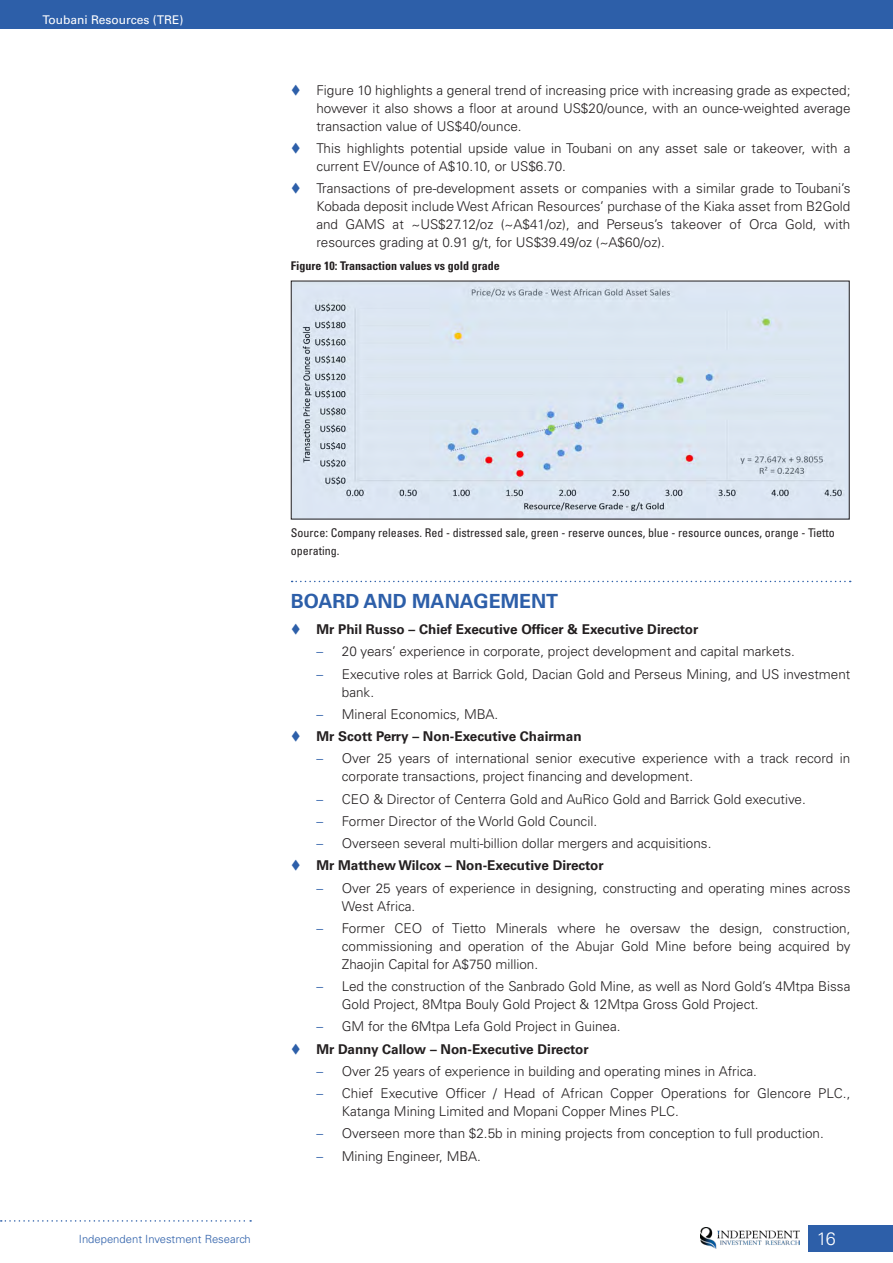
<style>
.page{position:relative;width:893px;height:1263px;background:#fff}
.page>*{position:absolute;margin:0;border:0;box-sizing:border-box;transform-origin:0 0}
.t1{font:700 19.5px "Univers LT Std";color:#2d5fa9}
.t2{font:300 18px "Univers LT Std";color:#fff}
.t3{font:300 13.5px/18px "Univers LT Std";color:#231f20}
.t4{font:700 13.5px/22.2px "Univers LT Std";color:#231f20}
.t5{font:condensed 12px/18px "Univers LT Std";color:#231f20}
.t6{font:700 condensed 12px "Univers LT Std";color:#231f20}
.t7{font:12px "Univers LT Std";color:#fff}
.t8{font:300 11.25px "Univers LT Std";color:#2d5fa9}
.s1{color:#2d5fa9}
.s2{font-weight:300;color:#2d5fa9}
.s3{font-weight:300}
.s4{font-weight:700}
</style>
<div class="page">
<div style="left:808px;top:1225px;width:85px;height:26px;background:#2d5fa9"></div>
<div style="left:0;top:0;width:893px;height:28px;background:#2d5fa9"></div>
<img style="left:700px;top:1227px;width:99px;height:21px">
<svg style="left:1px;top:1220px;width:250px;height:2px"></svg>
<svg style="left:292px;top:581px;width:559px;height:1px"></svg>
<img style="left:293px;top:283px;width:555px;height:234px">
<div style="left:291px;top:281px;width:559px;height:238px;border:1px solid #231f20"></div>
<svg style="left:292px;top:508px;width:8px;height:10px"></svg>
<p class="t7" style="left:43px;top:13px;width:143px">Toubani Resources (TRE)</p>
<p class="t3" style="left:316px;top:81px;width:536px;text-align:justify">Figure 10 highlights a general trend of increasing price with increasing grade as expected; however it also shows a floor at around US$20/ounce, with an ounce-weighted average transaction value of US$40/ounce.</p>
<p class="t3" style="left:316px;top:139px;width:536px">This highlights potential upside value in Toubani on any asset sale or takeover, with a current EV/ounce of A$10.10, or US$6.70.</p>
<p class="t3" style="left:316px;top:180px;width:536px;text-align:justify">Transactions of pre-development assets or companies with a similar grade to Toubani’s Kobada deposit include West African Resources’ purchase of the Kiaka asset from B2Gold and GAMS at ~US$27.12/oz (~A$41/oz), and Perseus’s takeover of Orca Gold, with resources grading at 0.91 g/t, for US$39.49/oz (~A$60/oz).</p>
<p class="t6" style="left:291px;top:258px;width:211px">Figure 10: Transaction values vs gold grade</p>
<p class="t8" style="left:79px;top:1232px;width:173px">Independent Investment Research</p>
<p class="t5" style="left:291px;top:523px;width:545px">Source: Company releases. Red - distressed sale, green - reserve ounces, blue - resource ounces, orange - Tietto operating.</p>
<h1 class="t1" style="left:291px;top:589px;width:269px">BOARD AND MANAGEMENT</h1>
<p class="t4" style="left:316px;top:618px;width:384px">Mr Phil Russo – Chief Executive Officer &amp; Executive Director</p>
<p class="t3" style="left:316px;top:643px;width:480px"><span class="s1">–</span> 20 years’ experience in corporate, project development and capital markets.</p>
<p class="t3" style="left:342px;top:665px;width:510px;text-indent:-26px"><span class="s1">–</span> Executive roles at Barrick Gold, Dacian Gold and Perseus Mining, and US investment bank.</p>
<p class="t4" style="left:316px;top:703px;width:267px"><span class="s2">–</span> <span class="s3">Mineral Economics, MBA.<br></span>Mr Scott Perry – Non-Executive Chairman</p>
<p class="t3" style="left:342px;top:750px;width:510px;text-indent:-26px"><span class="s1">–</span> Over 25 years of international senior executive experience with a track record in corporate transactions, project financing and development.</p>
<p class="t3" style="left:316px;top:790px;width:491px"><span class="s1">–</span> CEO &amp; Director of Centerra Gold and AuRico Gold and Barrick Gold executive.</p>
<p class="t3" style="left:316px;top:812px;width:282px"><span class="s1">–</span> Former Director of the World Gold Council.</p>
<p class="t3" style="left:316px;top:832px;width:397px;line-height:22.2px"><span class="s1">–</span> Overseen several multi-billion dollar mergers and acquisitions.<br><span class="s4">Mr Matthew Wilcox – Non-Executive Director</span></p>
<p class="t3" style="left:342px;top:879px;width:510px;text-indent:-26px"><span class="s1">–</span> Over 25 years of experience in designing, constructing and operating mines across<br>West Africa.</p>
<p class="t3" style="left:342px;top:919px;width:510px;text-align:justify;text-indent:-26px"><span class="s1">–</span> Former CEO of Tietto Minerals where he oversaw the design, construction, commissioning and operation of the Abujar Gold Mine before being acquired by Zhaojin Capital for A$750 million.</p>
<p class="t3" style="left:342px;top:977px;width:510px;text-indent:-26px"><span class="s1">–</span> Led the construction of the Sanbrado Gold Mine, as well as Nord Gold’s 4Mtpa Bissa<br>Gold Project, 8Mtpa Bouly Gold Project &amp; 12Mtpa Gross Gold Project.</p>
<p class="t3" style="left:316px;top:1015px;width:306px;line-height:22.2px"><span class="s1">–</span> GM for the 6Mtpa Lefa Gold Project in Guinea.<br><span class="s4">Mr Danny Callow – Non-Executive Director</span></p>
<p class="t3" style="left:316px;top:1062px;width:442px"><span class="s1">–</span> Over 25 years of experience in building and operating mines in Africa.</p>
<p class="t3" style="left:342px;top:1084px;width:510px;text-indent:-26px"><span class="s1">–</span> Chief Executive Officer / Head of African Copper Operations for Glencore PLC.,<br>Katanga Mining Limited and Mopani Copper Mines PLC.</p>
<p class="t3" style="left:316px;top:1125px;width:509px"><span class="s1">–</span> Overseen more than $2.5b in mining projects from conception to full production.</p>
<p class="t3" style="left:316px;top:1147px;width:166px"><span class="s1">–</span> Mining Engineer, MBA.</p>
<h2 class="t2" style="left:817px;top:1227px;width:21px">16</h2>
</div>
